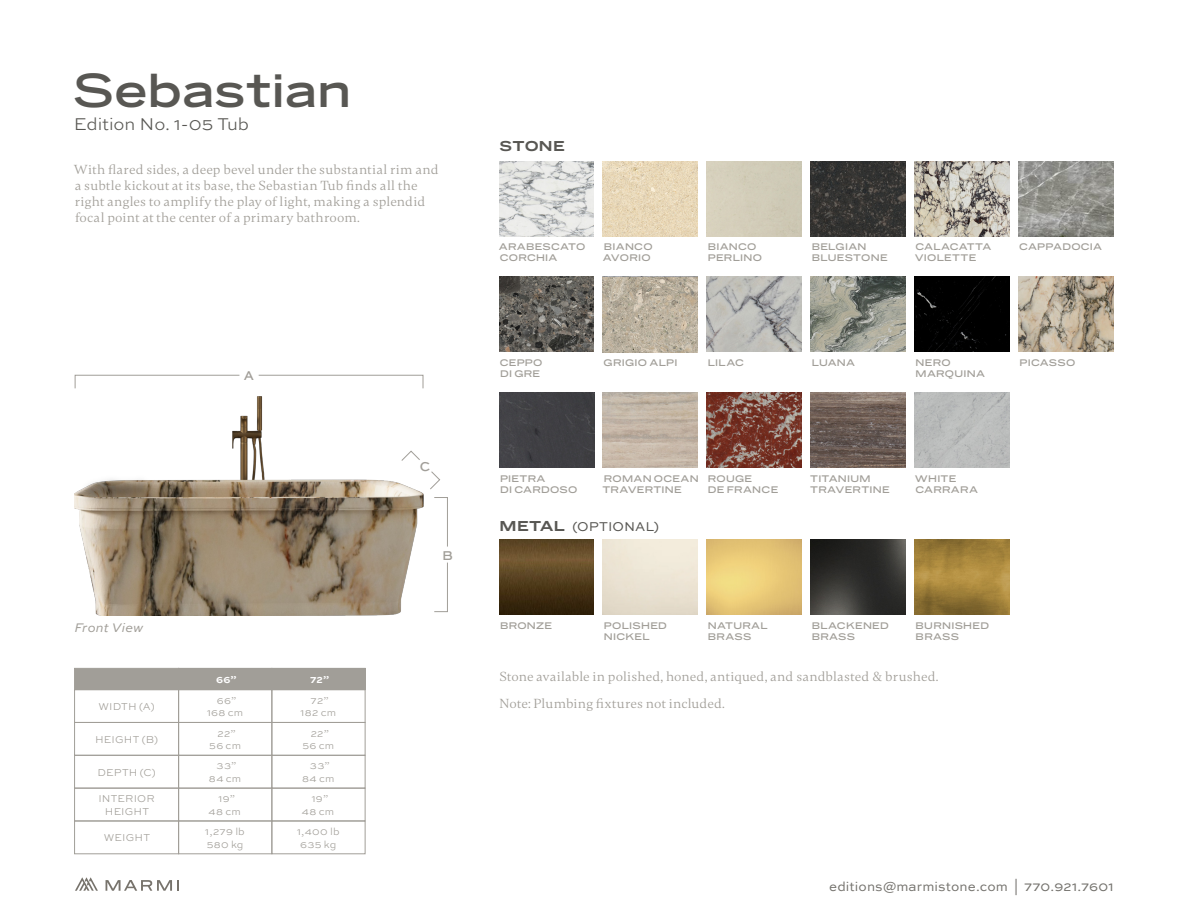
<style>
.page{position:relative;width:1188px;height:918px;background:#fff}
.page>*{position:absolute;margin:0;border:0;box-sizing:border-box;transform-origin:0 0}
.t1{font:500 45px "Benton Sans Wide";letter-spacing:-.005em;color:#585753}
.t2{font:300 18px "Sweet Sans Pro";letter-spacing:-.01em;color:#585753}
.t3{font:13.5px/16.2px "Gambetta";letter-spacing:.01em;color:#a19e98}
.t4{font:13.5px "Sweet Sans Pro";letter-spacing:.005em;color:#74726d}
.t5{font:13.5px "Sweet Sans Pro";letter-spacing:.005em;color:#585753}
.t6{font:700 13.5px "Benton Sans Wide";letter-spacing:.015em;color:#585753}
.t7{font:500 13.5px "Sweet Sans Pro";color:#a19e98}
.t8{font:italic 13.2px "Sweet Sans Pro";letter-spacing:.005em;color:#a19e98}
.t9{font:300 10.5px "Sweet Sans Pro";letter-spacing:.015em;color:#a19e98}
.t10{font:700 10.5px "Sweet Sans Pro";color:#fff}
.t11{font:500 9px/10.8px "Benton Sans Wide";letter-spacing:.025em;color:#a19e98}
.s1{font-family:"Benton Sans Wide";font-weight:700}
</style>
<div class="page">
<svg style="left:106px;top:880px;width:73px;height:11px"></svg>
<svg style="left:75px;top:877px;width:23px;height:14px"></svg>
<img style="left:75px;top:382px;width:349px;height:233px">
<div style="left:75px;top:375px;width:348px;height:14px;border:1px solid #a19e98"></div>
<svg style="left:239px;top:374px;width:20px;height:10px"></svg>
<div style="left:434px;top:497px;width:14px;height:115px;border:1px solid #a19e98"></div>
<svg style="left:446px;top:546px;width:2px;height:17px"></svg>
<div style="left:74px;top:668px;width:105px;height:22px;background:#a19e98"></div>
<div style="left:74px;top:689px;width:105px;height:34px;border:1px solid #a19e98"></div>
<div style="left:74px;top:722px;width:105px;height:33px;border:1px solid #a19e98"></div>
<div style="left:74px;top:755px;width:105px;height:33px;border:1px solid #a19e98"></div>
<div style="left:179px;top:668px;width:93px;height:22px;background:#a19e98"></div>
<div style="left:272px;top:668px;width:93px;height:22px;background:#a19e98"></div>
<div style="left:178px;top:689px;width:94px;height:34px;border:1px solid #a19e98"></div>
<div style="left:272px;top:689px;width:93px;height:34px;border:1px solid #a19e98"></div>
<div style="left:178px;top:722px;width:94px;height:33px;border:1px solid #a19e98"></div>
<div style="left:272px;top:722px;width:93px;height:33px;border:1px solid #a19e98"></div>
<div style="left:178px;top:755px;width:94px;height:33px;border:1px solid #a19e98"></div>
<div style="left:272px;top:755px;width:93px;height:33px;border:1px solid #a19e98"></div>
<svg style="left:401px;top:450px;width:39px;height:40px"></svg>
<div style="left:74px;top:788px;width:105px;height:33px;border:1px solid #a19e98"></div>
<div style="left:178px;top:788px;width:94px;height:33px;border:1px solid #a19e98"></div>
<div style="left:272px;top:788px;width:93px;height:33px;border:1px solid #a19e98"></div>
<div style="left:74px;top:821px;width:105px;height:33px;border:1px solid #a19e98"></div>
<div style="left:178px;top:821px;width:94px;height:33px;border:1px solid #a19e98"></div>
<div style="left:272px;top:821px;width:93px;height:33px;border:1px solid #a19e98"></div>
<img style="left:499px;top:161px;width:95px;height:75px">
<img style="left:603px;top:393px;width:95px;height:75px">
<img style="left:915px;top:161px;width:95px;height:75px">
<img style="left:1019px;top:277px;width:95px;height:75px">
<img style="left:811px;top:393px;width:95px;height:75px">
<div style="left:499px;top:393px;width:95px;height:75px;background:#403f44"></div>
<img style="left:707px;top:277px;width:95px;height:75px">
<img style="left:707px;top:393px;width:95px;height:75px">
<img style="left:811px;top:277px;width:95px;height:75px">
<img style="left:811px;top:161px;width:95px;height:75px">
<div style="left:915px;top:277px;width:95px;height:75px;background:#000"></div>
<img style="left:915px;top:393px;width:95px;height:75px">
<img style="left:499px;top:277px;width:95px;height:75px">
<img style="left:603px;top:161px;width:95px;height:75px">
<svg style="left:603px;top:277px;width:95px;height:75px;background:#baaf9d"></svg>
<img style="left:1019px;top:161px;width:95px;height:75px">
<img style="left:499px;top:540px;width:95px;height:75px">
<img style="left:707px;top:540px;width:95px;height:75px">
<img style="left:811px;top:540px;width:95px;height:75px">
<img style="left:915px;top:540px;width:95px;height:75px">
<p class="t1" style="left:73px;top:62px;width:280px">Sebastian</p>
<p class="t2" style="left:74px;top:111px;width:177px">Edition No. 1-05 Tub</p>
<p class="t3" style="left:74px;top:161px;width:366px">With flared sides, a deep bevel under the substantial rim and a subtle kickout at its base, the Sebastian Tub finds all the right angles to amplify the play of light, making a splendid focal point at the center of a primary bathroom.</p>
<p class="t7" style="left:244px;top:366px;width:12px">A</p>
<p class="t8" style="left:74px;top:618px;width:71px">Front View</p>
<p class="t9" style="left:99px;top:699px;width:57px">WIDTH (A)</p>
<p class="t9" style="left:95px;top:732px;width:64px">HEIGHT (B)</p>
<p class="t9" style="left:97px;top:765px;width:60px">DEPTH (C)</p>
<p class="t9" style="left:98px;top:791px;width:58px">INTERIOR</p>
<p class="t9" style="left:105px;top:804px;width:46px">HEIGHT</p>
<p class="t9" style="left:104px;top:831px;width:48px">WEIGHT</p>
<p class="t10" style="left:216px;top:672px;width:22px">66”</p>
<p class="t10" style="left:310px;top:672px;width:21px">72”</p>
<p class="t9" style="left:217px;top:693px;width:21px">66”</p>
<p class="t9" style="left:207px;top:705px;width:38px">168 cm</p>
<p class="t9" style="left:311px;top:693px;width:20px">72”</p>
<p class="t9" style="left:301px;top:705px;width:37px">182 cm</p>
<p class="t9" style="left:218px;top:726px;width:20px">22”</p>
<p class="t9" style="left:209px;top:738px;width:33px">56 cm</p>
<p class="t9" style="left:311px;top:726px;width:20px">22”</p>
<p class="t9" style="left:303px;top:738px;width:33px">56 cm</p>
<p class="t9" style="left:217px;top:759px;width:21px">33”</p>
<p class="t9" style="left:209px;top:771px;width:34px">84 cm</p>
<p class="t9" style="left:310px;top:759px;width:21px">33”</p>
<p class="t9" style="left:302px;top:771px;width:34px">84 cm</p>
<p class="t9" style="left:218px;top:791px;width:18px">19”</p>
<p class="t9" style="left:209px;top:804px;width:34px">48 cm</p>
<p class="t9" style="left:312px;top:791px;width:18px">19”</p>
<p class="t9" style="left:302px;top:804px;width:34px">48 cm</p>
<p class="t9" style="left:205px;top:824px;width:41px">1,279 lb</p>
<p class="t9" style="left:207px;top:837px;width:38px">580 kg</p>
<p class="t9" style="left:297px;top:824px;width:44px">1,400 lb</p>
<p class="t9" style="left:300px;top:837px;width:38px">635 kg</p>
<p class="t7" style="left:420px;top:456px;width:12px">C</p>
<p class="t7" style="left:442px;top:545px;width:13px">B</p>
<p class="t6" style="left:500px;top:137px;width:67px">STONE</p>
<p class="t11" style="left:499px;top:242px;width:88px">ARABESCATO</p>
<p class="t11" style="left:500px;top:252px;width:59px">CORCHIA</p>
<p class="t11" style="left:604px;top:242px;width:50px">BIANCO</p>
<p class="t11" style="left:603px;top:252px;width:49px">AVORIO</p>
<p class="t11" style="left:708px;top:242px;width:50px">BIANCO</p>
<p class="t11" style="left:708px;top:252px;width:56px">PERLINO</p>
<p class="t11" style="left:812px;top:242px;width:56px">BELGIAN</p>
<p class="t11" style="left:812px;top:252px;width:77px">BLUESTONE</p>
<p class="t11" style="left:915px;top:242px;width:78px">CALACATTA<br>VIOLETTE</p>
<p class="t11" style="left:1019px;top:242px;width:84px">CAPPADOCIA</p>
<p class="t11" style="left:500px;top:357px;width:44px">CEPPO</p>
<p class="t11" style="left:500px;top:368px;width:42px">DI GRE</p>
<p class="t11" style="left:604px;top:357px;width:75px">GRIGIO ALPI</p>
<p class="t11" style="left:708px;top:357px;width:38px">LILAC</p>
<p class="t11" style="left:812px;top:357px;width:45px">LUANA</p>
<p class="t11" style="left:916px;top:357px;width:37px">NERO</p>
<p class="t11" style="left:916px;top:368px;width:71px">MARQUINA</p>
<p class="t11" style="left:1020px;top:357px;width:57px">PICASSO</p>
<p class="t11" style="left:500px;top:473px;width:47px">PIETRA</p>
<p class="t11" style="left:500px;top:484px;width:79px">DI CARDOSO</p>
<p class="t11" style="left:604px;top:473px;width:96px">ROMAN OCEAN</p>
<p class="t11" style="left:603px;top:484px;width:81px">TRAVERTINE</p>
<p class="t11" style="left:708px;top:473px;width:46px">ROUGE</p>
<p class="t11" style="left:708px;top:484px;width:72px">DE FRANCE</p>
<p class="t5" style="left:500px;top:517px;width:161px"><span class="s1">METAL</span> (OPTIONAL)</p>
<p class="t11" style="left:810px;top:473px;width:62px">TITANIUM</p>
<p class="t11" style="left:810px;top:484px;width:81px">TRAVERTINE</p>
<p class="t11" style="left:915px;top:473px;width:43px">WHITE</p>
<p class="t11" style="left:915px;top:484px;width:64px">CARRARA</p>
<p class="t11" style="left:604px;top:621px;width:65px">POLISHED</p>
<p class="t11" style="left:604px;top:632px;width:47px">NICKEL</p>
<p class="t11" style="left:812px;top:621px;width:79px">BLACKENED<br>BRASS</p>
<p class="t3" style="left:499px;top:663px;width:441px;line-height:27px">Stone available in polished, honed, antiqued, and sandblasted &amp; brushed.<br>Note: Plumbing fixtures not included.</p>
<p class="t11" style="left:500px;top:621px;width:53px">BRONZE</p>
<p class="t11" style="left:708px;top:621px;width:61px">NATURAL</p>
<p class="t11" style="left:708px;top:632px;width:45px">BRASS</p>
<p class="t11" style="left:916px;top:621px;width:75px">BURNISHED</p>
<p class="t11" style="left:916px;top:632px;width:45px">BRASS</p>
<p class="t4" style="left:829px;top:877px;width:286px">editions@marmistone.com | 770.921.7601</p>
</div>
